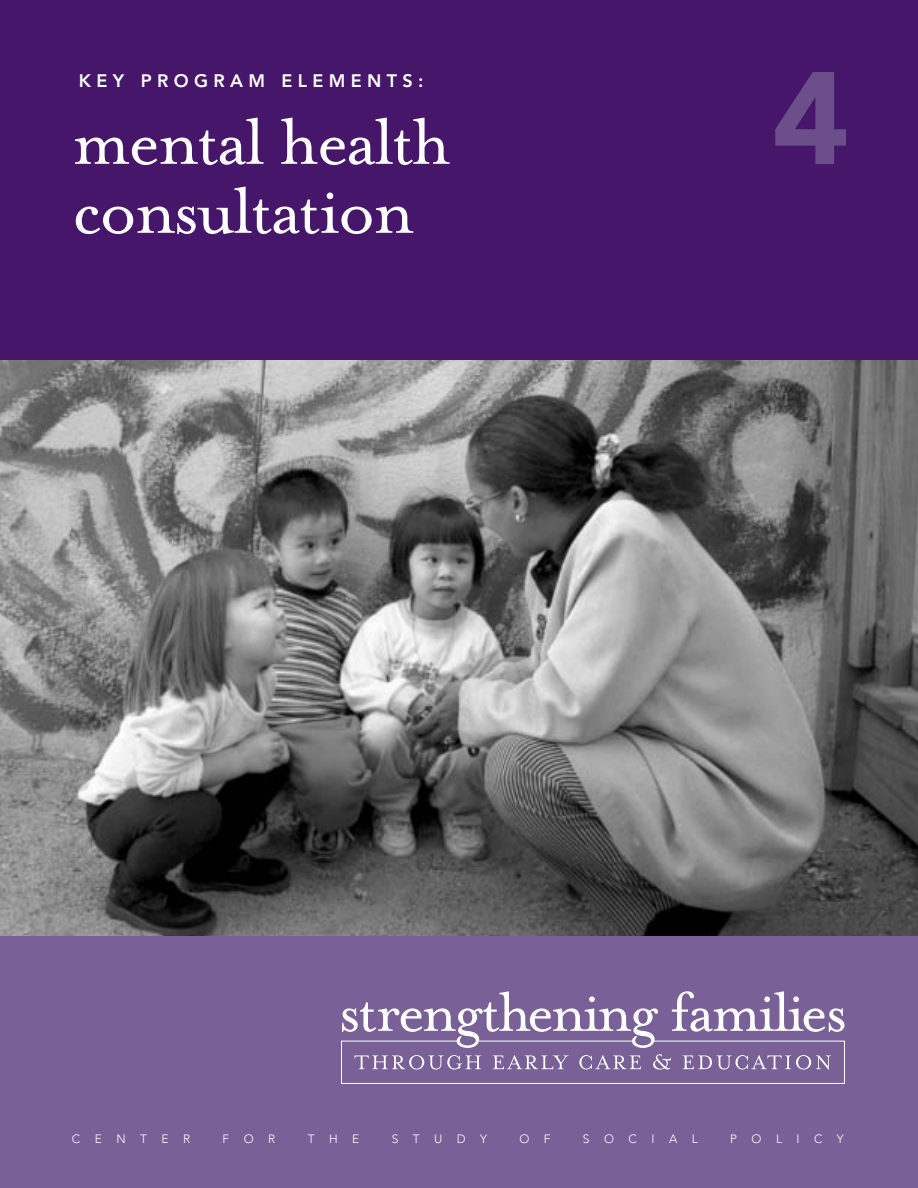
<style>
.page{position:relative;width:918px;height:1188px;background:#fff}
.page>*{position:absolute;margin:0;border:0;box-sizing:border-box;transform-origin:0 0}
.t1{font:900 129.9px "Avenir";color:#6b4e8a}
.t2{font:75px/69px "Mrs Eaves Roman";letter-spacing:-.03em;color:#fff}
.t3{font:800 18px "Avenir";letter-spacing:.295em;color:#fff}
.t4{font:300 12px "Avenir";letter-spacing:1.205em;color:#fff}
</style>
<div class="page">
<img style="left:0;top:360px;width:918px;height:576px">
<div style="left:0;top:0;width:918px;height:360px;background:#45166a"></div>
<div style="left:0;top:936px;width:918px;height:252px;background:#796197"></div>
<svg style="left:341px;top:991px;width:504px;height:93px"></svg>
<h3 class="t3" style="left:79px;top:74px;width:346px">KEY PROGRAM ELEMENTS:</h3>
<h2 class="t2" style="left:72px;top:103px;width:380px">mental health consultation</h2>
<h1 class="t1" style="left:772px;top:66px;width:78px">4</h1>
<p class="t4" style="left:72px;top:1134px;width:120px">CENTER</p>
<p class="t4" style="left:223px;top:1134px;width:54px">FOR</p>
<p class="t4" style="left:308px;top:1134px;width:53px">THE</p>
<p class="t4" style="left:392px;top:1134px;width:97px">STUDY</p>
<p class="t4" style="left:519px;top:1134px;width:33px">O F</p>
<p class="t4" style="left:583px;top:1134px;width:116px">SOCIAL</p>
<p class="t4" style="left:730px;top:1134px;width:115px">POLICY</p>
</div>
